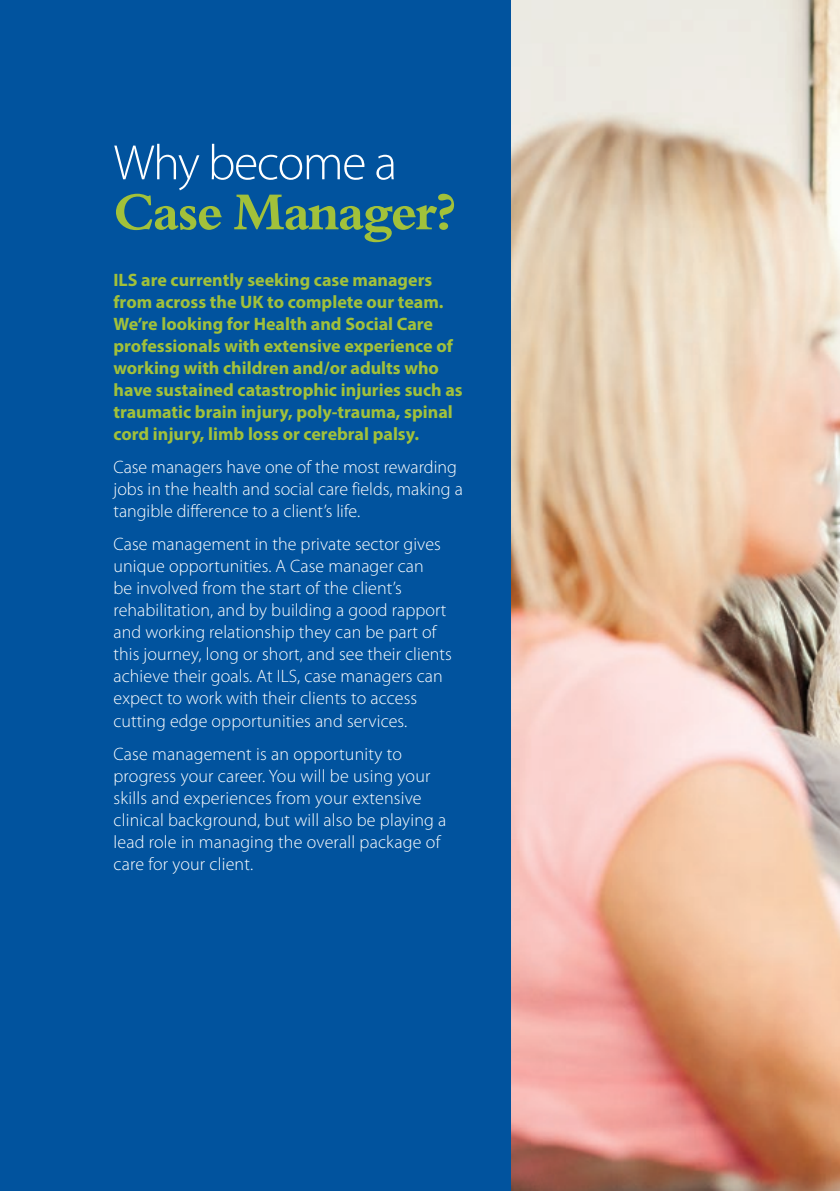
<style>
.page{position:relative;width:840px;height:1191px;background:#fff}
.page>*{position:absolute;margin:0;border:0;box-sizing:border-box;transform-origin:0 0}
.t1{font:700 52px "Borgia Pro";letter-spacing:-.03em;color:#a2c13a}
.t2{font:300 50px "Myriad Pro";letter-spacing:-.03em;color:#fff}
.t3{font:300 18px/22px "Myriad Pro";letter-spacing:.005em;color:#fff}
.t4{font:700 18px/22px "Myriad Pro";color:#a2c13a}
</style>
<div class="page">
<img style="left:510px;top:0;width:329px;height:1191px">
<div style="left:0;top:0;width:510px;height:1191px;background:#01539e"></div>
<h2 class="t2" style="left:113px;top:132px;width:285px">Why become a</h2>
<h1 class="t1" style="left:113px;top:181px;width:344px">Case Manager?</h1>
<p class="t4" style="left:113px;top:268px;width:350px">ILS are currently seeking case managers from across the UK to complete our team.<br>We’re looking for Health and Social Care professionals with extensive experience of working with children and/or adults who have sustained catastrophic injuries such as traumatic brain injury, poly-trauma, spinal cord injury, limb loss or cerebral palsy.</p>
<p class="t3" style="left:113px;top:456px;width:350px">Case managers have one of the most rewarding jobs in the health and social care fields, making a tangible difference to a client’s life.</p>
<p class="t3" style="left:113px;top:533px;width:340px">Case management in the private sector gives unique opportunities. A Case manager can<br>be involved from the start of the client’s rehabilitation, and by building a good rapport and working relationship they can be part of this journey, long or short, and see their clients achieve their goals. At ILS, case managers can expect to work with their clients to access cutting edge opportunities and services.</p>
<p class="t3" style="left:113px;top:742px;width:334px">Case management is an opportunity to progress your career. You will be using your skills and experiences from your extensive clinical background, but will also be playing a lead role in managing the overall package of care for your client.</p>
</div>
